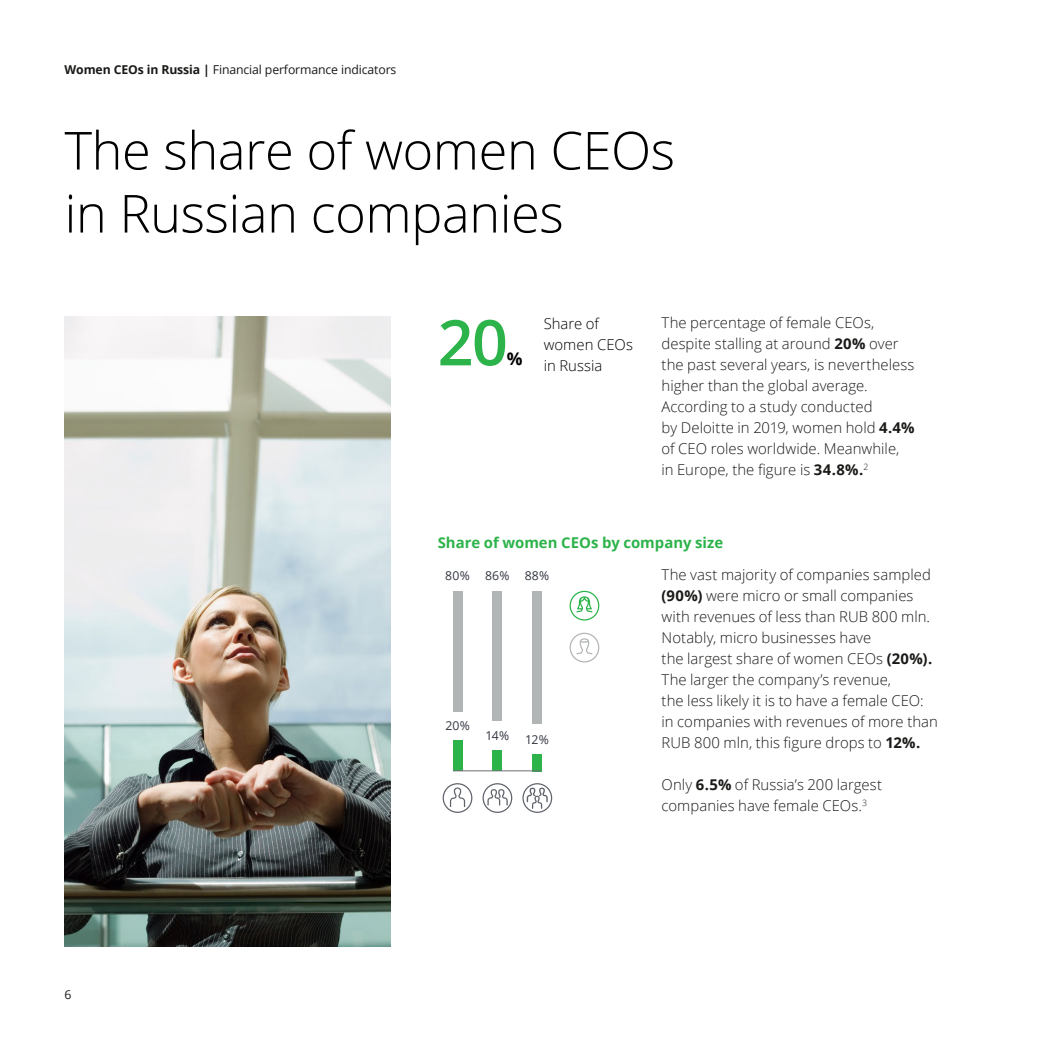
<style>
.page{position:relative;width:1042px;height:1042px;background:#fff}
.page>*{position:absolute;margin:0;border:0;box-sizing:border-box;transform-origin:0 0}
.t1{font:600 63px "Open Sans";color:#2cb34a}
.t2{font:300 52.5px/63px "Open Sans";letter-spacing:-.01em;color:#000}
.t3{font:700 17.5px "Open Sans";color:#000}
.t4{font:300 14.88px/21px "Open Sans";letter-spacing:.005em;color:#1a1a18}
.t5{font:700 14.88px "Open Sans";color:#2cb34a}
.t6{font:300 14.88px/21px "Open Sans";color:#000}
.t7{font:12.25px "Open Sans";letter-spacing:-.01em;color:#1a1a18}
.t8{font:12.25px "Open Sans";letter-spacing:.01em;color:#343741}
.s1{font-weight:700}
</style>
<div class="page">
<div style="left:453px;top:591px;width:9px;height:120px;background:#b2b5b6"></div>
<div style="left:492px;top:591px;width:10px;height:129px;background:#b2b5b6"></div>
<div style="left:532px;top:591px;width:10px;height:132px;background:#b2b5b6"></div>
<div style="left:453px;top:740px;width:9px;height:31px;background:#2cb34a"></div>
<div style="left:492px;top:750px;width:10px;height:21px;background:#2cb34a"></div>
<div style="left:532px;top:754px;width:10px;height:17px;background:#2cb34a"></div>
<hr style="left:453px;top:770px;width:88px;height:1px;background:#6b6d72">
<svg style="left:569px;top:591px;width:30px;height:29px"></svg>
<svg style="left:569px;top:633px;width:30px;height:29px"></svg>
<svg style="left:443px;top:783px;width:29px;height:30px"></svg>
<svg style="left:482px;top:783px;width:30px;height:30px"></svg>
<svg style="left:522px;top:783px;width:30px;height:30px"></svg>
<img style="left:64px;top:316px;width:327px;height:630px">
<p class="t7" style="left:64px;top:61px;width:333px"><span class="s1">Women CEOs in Russia |</span> Financial performance indicators</p>
<h2 class="t2" style="left:64px;top:118px;width:612px">The share of women CEOs in Russian companies</h2>
<h1 class="t1" style="left:438px;top:299px;width:72px">20</h1>
<p class="t3" style="left:507px;top:347px;width:17px">%</p>
<p class="t6" style="left:544px;top:312px;width:91px">Share of women CEOs in Russia</p>
<p class="t4" style="left:661px;top:311px;width:255px">The percentage of female CEOs, despite stalling at around <span class="s1">20%</span> over the past several years, is nevertheless higher than the global average.<br>According to a study conducted<br>by Deloitte in 2019, women hold <span class="s1">4.4% </span>of CEO roles worldwide. Meanwhile, in Europe, the figure is <span class="s1">34.8%.</span><sup>2</sup></p>
<p class="t5" style="left:438px;top:532px;width:287px">Share of women CEOs by company size</p>
<p class="t7" style="left:64px;top:985px;width:9px">6</p>
<p class="t8" style="left:445px;top:567px;width:105px">80% 86% 88%</p>
<p class="t8" style="left:445px;top:717px;width:26px">20%</p>
<p class="t8" style="left:485px;top:727px;width:25px">14%</p>
<p class="t8" style="left:525px;top:731px;width:25px">12%</p>
<p class="t4" style="left:661px;top:564px;width:278px">The vast majority of companies sampled <span class="s1">(90%)</span> were micro or small companies with revenues of less than RUB 800 mln.<br>Notably, micro businesses have<br>the largest share of women CEOs <span class="s1">(20%).<br></span>The larger the company’s revenue,<br>the less likely it is to have a female CEO: in companies with revenues of more than RUB 800 mln, this figure drops to <span class="s1">12%.</span></p>
<p class="t4" style="left:661px;top:774px;width:222px">Only <span class="s1">6.5%</span> of Russia’s 200 largest companies have female CEOs.<sup>3</sup></p>
</div>
